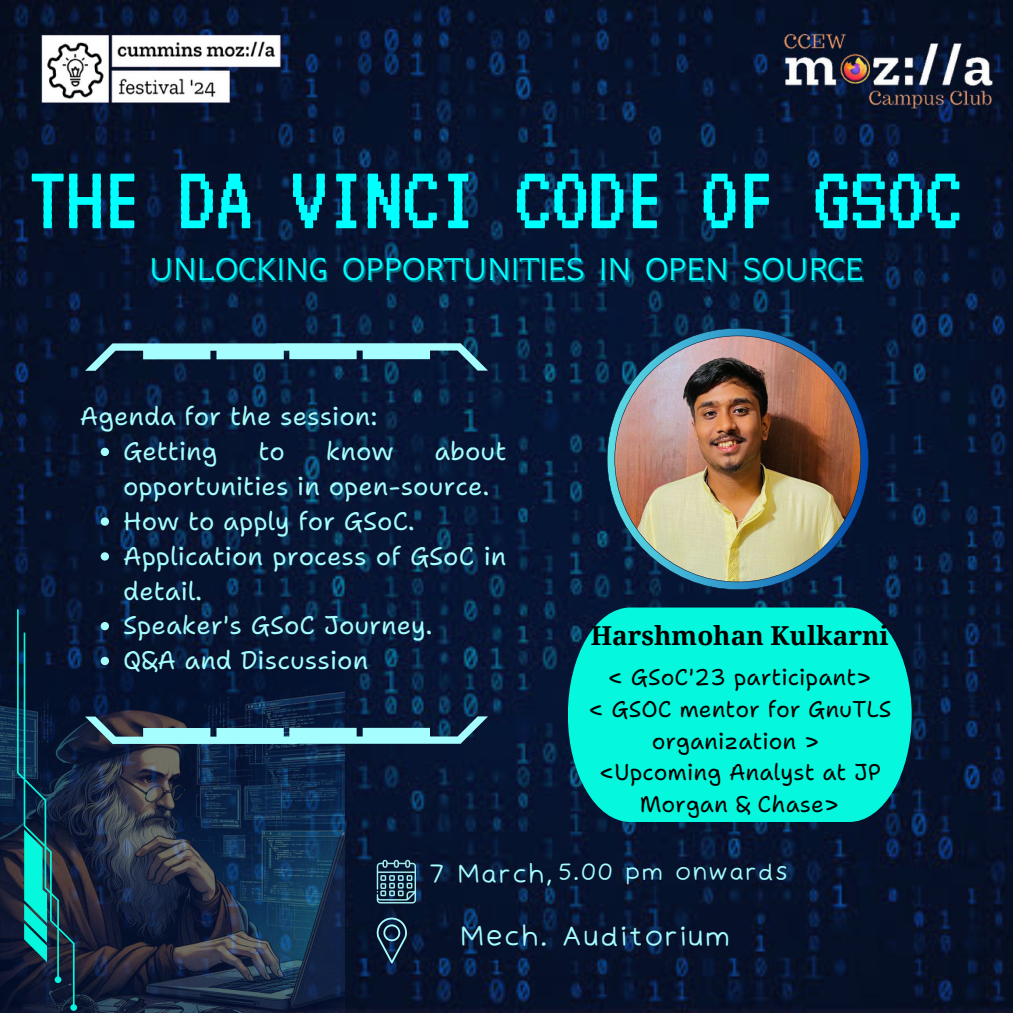
<style>
.page{position:relative;width:1013px;height:1013px;background:#fff}
.page>*{position:absolute;margin:0;border:0;box-sizing:border-box;transform-origin:0 0}
.t1{font:97.38px "VT323";letter-spacing:-.015em;color:#0ff}
.t2{font:35.12px "GFS Neohellenic";color:#0ff}
.t3{font:26.25px "Irene Florentina";color:#a5fdfd}
.t4{font:700 26.12px "Noto Serif";color:#000}
.t5{font:25.38px/34.9px "Shantell Sans";color:#a5fdfd}
.t6{font:24.5px "Irene Florentina";color:#a5fdfd}
.t7{font:22.62px/31.6px "Shantell Sans";color:#000;text-align:center}
.t8{font:22.5px "Irene Florentina";color:#a5fdfd}
</style>
<div class="page">
<img style="left:0;top:0;width:1012px;height:1012px">
<img style="left:0;top:668px;width:344px;height:344px">
<img style="left:607px;top:328px;width:261px;height:262px">
<img style="left:773px;top:0;width:230px;height:188px">
<svg style="left:17px;top:609px;width:60px;height:401px;background:#113d4e"></svg>
<svg style="left:377px;top:859px;width:39px;height:44px;background:#406375"></svg>
<svg style="left:377px;top:917px;width:30px;height:46px"></svg>
<svg style="left:568px;top:607px;width:343px;height:215px;background:#05e6d0"></svg>
<img style="left:17px;top:0;width:272px;height:187px">
<svg style="left:85px;top:343px;width:403px;height:28px;background:#518493"></svg>
<svg style="left:85px;top:716px;width:403px;height:28px;background:#598996"></svg>
<svg style="left:101px;top:448px;width:8px;height:8px"></svg>
<svg style="left:101px;top:517px;width:8px;height:8px"></svg>
<svg style="left:101px;top:552px;width:8px;height:8px"></svg>
<svg style="left:101px;top:622px;width:8px;height:8px"></svg>
<svg style="left:101px;top:657px;width:8px;height:8px"></svg>
<p class="t1" style="left:28px;top:150px;width:936px">THE DA VINCI CODE OF GSOC</p>
<h4 class="t2" style="left:149px;top:259px;width:716px">UNLOCKING OPPORTUNITIES IN OPEN SOURCE</h4>
<p class="t5" style="left:80px;top:399px;width:296px">Agenda for the session:</p>
<p class="t5" style="left:123px;top:434px;width:93px">Getting</p>
<p class="t5" style="left:258px;top:434px;width:28px">to</p>
<p class="t5" style="left:326px;top:434px;width:65px">know</p>
<p class="t5" style="left:123px;top:434px;width:385px;text-indent:311px">about opportunities in open-source.</p>
<p class="t5" style="left:123px;top:503px;width:293px">How to apply for GSoC.</p>
<p class="t5" style="left:123px;top:538px;width:385px">Application process of GSoC in detail.</p>
<p class="t5" style="left:123px;top:608px;width:310px">Speaker's GSoC Journey.</p>
<h3 class="t5" style="left:123px;top:643px;width:244px">Q&amp;A and Discussion</h3>
<p class="t4" style="left:591px;top:617px;width:299px">Harshmohan Kulkarni</p>
<p class="t7" style="left:588px;top:661px;width:303px">&lt; GSoC'23 participant&gt;<br>&lt; GSOC mentor for GnuTLS organization &gt;<br>&lt;Upcoming Analyst at JP<br>Morgan &amp; Chase&gt;</p>
<h1 class="t6" style="left:428px;top:858px;width:127px">7 March,</h1>
<p class="t8" style="left:557px;top:857px;width:232px">5.00 pm onwards</p>
<h2 class="t3" style="left:460px;top:920px;width:272px">Mech. Auditorium</h2>
</div>
